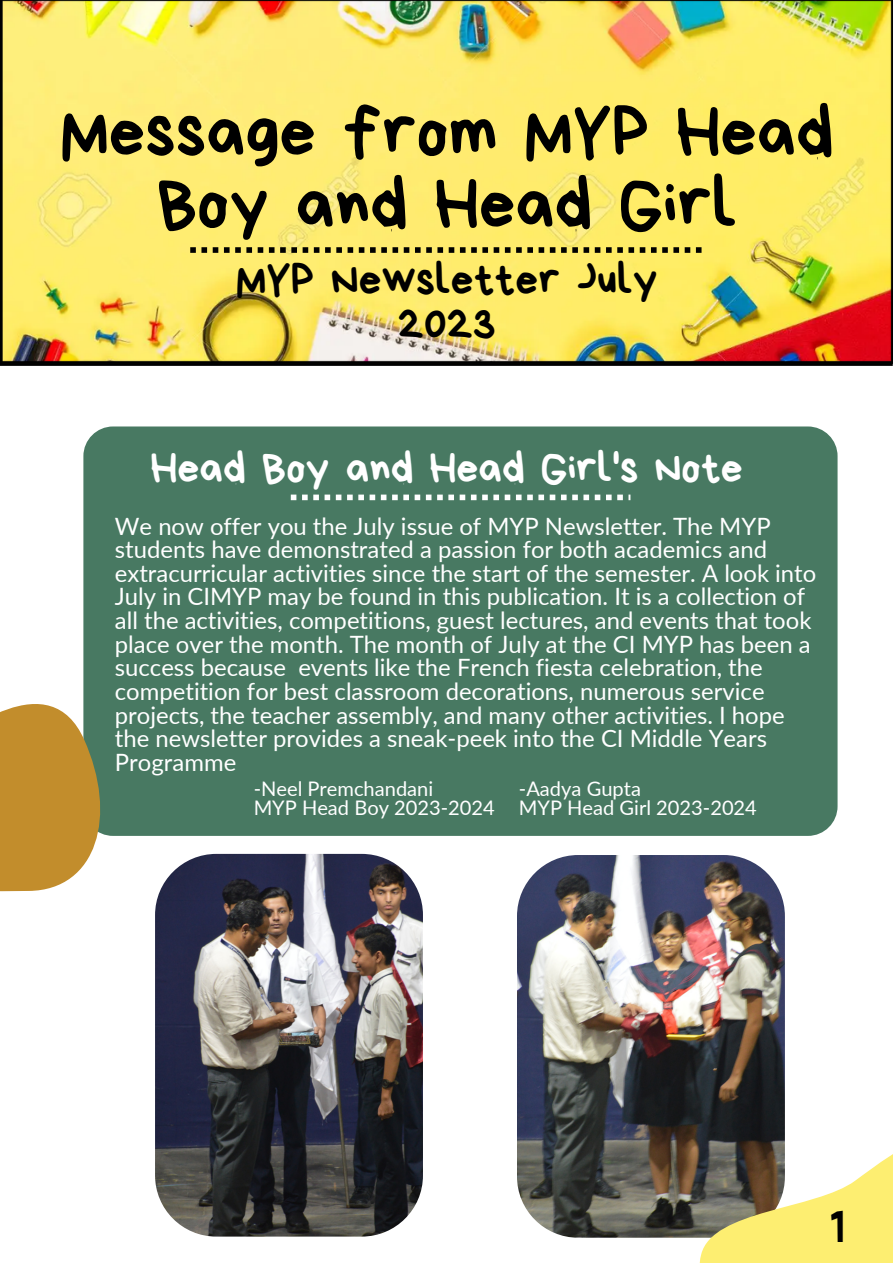
<style>
.page{position:relative;width:893px;height:1264px;background:#fff}
.page>*{position:absolute;margin:0;border:0;box-sizing:border-box;transform-origin:0 0}
.t1{font:72px/72px "Bryndan Write";color:#000;text-align:center}
.t2{font:45px/45px "Bryndan Write";color:#000;text-align:center}
.t3{font:44.1px "Jingleberry";color:#000}
.t4{font:43.5px "Bryndan Write";color:#fff}
.t5{font:23.85px/23.5px "Lato";color:#fff}
.t6{font:20.1px "Lato";color:#fff}
</style>
<div class="page">
<div style="left:83px;top:426px;width:754px;height:409px;background:#487962;border-radius:30px"></div>
<img style="left:155px;top:853px;width:268px;height:383px;border-radius:61px">
<img style="left:1px;top:0;width:891px;height:364px">
<svg style="left:190px;top:247px;width:511px;height:6px;background:#857c39"></svg>
<svg style="left:291px;top:494px;width:339px;height:6px"></svg>
<svg style="left:0;top:663px;width:118px;height:229px"></svg>
<img style="left:517px;top:855px;width:267px;height:382px;border-radius:61px">
<svg style="left:690px;top:1086px;width:202px;height:176px"></svg>
<p class="t1" style="left:60px;top:96px;width:774px">Message from MYP Head<br>Boy and Head Girl</p>
<p class="t2" style="left:236px;top:257px;width:423px">MYP Newsletter July<br>2023</p>
<p class="t4" style="left:150px;top:446px;width:594px">Head Boy and Head Girl's Note</p>
<p class="t5" style="left:115px;top:513px;width:703px">We now offer you the July issue of MYP Newsletter. The MYP students have demonstrated a passion for both academics and extracurricular activities since the start of the semester. A look into July in CIMYP may be found in this publication. It is a collection of all the activities, competitions, guest lectures, and events that took place over the month. The month of July at the CI MYP has been a success because events like the French fiesta celebration, the competition for best classroom decorations, numerous service projects, the teacher assembly, and many other activities. I hope the newsletter provides a sneak-peek into the CI Middle Years Programme</p>
<p class="t6" style="left:254px;top:775px;width:181px">-Neel Premchandani</p>
<p class="t6" style="left:254px;top:795px;width:243px">MYP Head Boy 2023-2024</p>
<p class="t6" style="left:519px;top:775px;width:123px">-Aadya Gupta</p>
<p class="t6" style="left:519px;top:795px;width:239px">MYP Head Girl 2023-2024</p>
<p class="t3" style="left:830px;top:1206px;width:16px">1</p>
</div>
